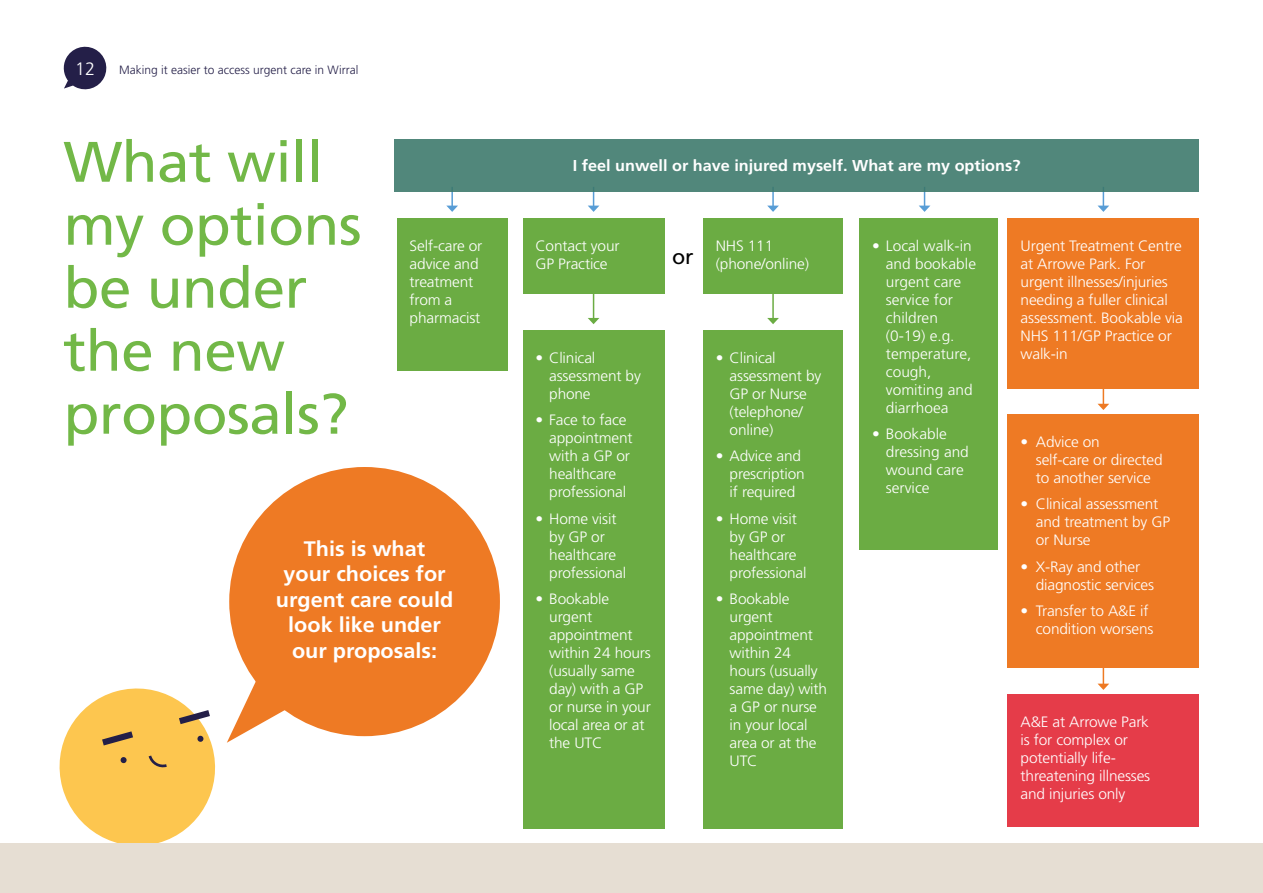
<style>
.page{position:relative;width:1263px;height:893px;background:#fff}
.page>*{position:absolute;margin:0;border:0;box-sizing:border-box;transform-origin:0 0}
.t1{font:57px/63px "Frutiger LT Std";letter-spacing:-.01em;color:#72b847}
.t2{font:700 21px/25.5px "Frutiger LT Std";color:#fff;text-align:center}
.t3{font:21px "Frutiger LT Std";color:#000}
.t4{font:300 18px "Frutiger LT Std";color:#fff}
.t5{font:700 15.75px "Frutiger LT Std";color:#fff}
.t6{font:300 15px/18px "Frutiger LT Std";letter-spacing:-.01em;color:#fff}
.t7{font:300 12px "Frutiger LT Std";color:#241f48}
</style>
<div class="page">
<div style="left:397px;top:218px;width:110px;height:153px;background:#6bac43"></div>
<svg style="left:446px;top:191px;width:12px;height:21px"></svg>
<div style="left:523px;top:330px;width:141px;height:499px;background:#6bac43"></div>
<div style="left:523px;top:218px;width:141px;height:75px;background:#6bac43"></div>
<svg style="left:588px;top:191px;width:11px;height:21px"></svg>
<hr style="left:593px;top:289px;width:1px;height:30px;background:#6bac43">
<svg style="left:588px;top:318px;width:11px;height:6px"></svg>
<div style="left:703px;top:330px;width:140px;height:499px;background:#6bac43"></div>
<div style="left:703px;top:218px;width:140px;height:75px;background:#6bac43"></div>
<hr style="left:772px;top:289px;width:2px;height:30px;background:#6bac43">
<svg style="left:767px;top:318px;width:12px;height:6px"></svg>
<svg style="left:767px;top:191px;width:12px;height:21px"></svg>
<svg style="left:919px;top:191px;width:11px;height:21px"></svg>
<div style="left:1008px;top:414px;width:191px;height:253px;background:#ee7a24"></div>
<div style="left:1008px;top:218px;width:191px;height:170px;background:#ee7a24"></div>
<div style="left:1008px;top:694px;width:191px;height:133px;background:#e53c49"></div>
<svg style="left:1097px;top:191px;width:12px;height:21px"></svg>
<hr style="left:1103px;top:373px;width:1px;height:31px;background:#ee7a24">
<svg style="left:1098px;top:404px;width:11px;height:6px"></svg>
<hr style="left:1103px;top:653px;width:1px;height:31px;background:#ee7a24">
<svg style="left:1098px;top:684px;width:11px;height:6px"></svg>
<div style="left:229px;top:467px;width:271px;height:269px;background:#ee7a24;border-radius:50%"></div>
<svg style="left:51px;top:680px;width:263px;height:164px"></svg>
<div style="left:120px;top:757px;width:7px;height:6px;background:#241f48;border-radius:3px"></div>
<div style="left:0;top:844px;width:1263px;height:49px;background:#e6ded3"></div>
<div style="left:394px;top:139px;width:805px;height:52px;background:#51877b"></div>
<div style="left:859px;top:218px;width:139px;height:332px;background:#6bac43"></div>
<svg style="left:63px;top:46px;width:44px;height:44px"></svg>
<p class="t4" style="left:75px;top:58px;width:22px">12</p>
<p class="t7" style="left:119px;top:63px;width:241px">Making it easier to access urgent care in Wirral</p>
<h1 class="t1" style="left:64px;top:131px;width:300px">What will my options be under the new proposals?</h1>
<p class="t6" style="left:410px;top:237px;width:74px">Self-care or advice and treatment from a pharmacist</p>
<h2 class="t2" style="left:276px;top:536px;width:179px">This is what<br>your choices for urgent care could look like under our proposals:</h2>
<p class="t5" style="left:573px;top:156px;width:449px">I feel unwell or have injured myself. What are my options?</p>
<p class="t6" style="left:535px;top:237px;width:86px">Contact your<br>GP Practice</p>
<h2 class="t3" style="left:672px;top:245px;width:23px">or</h2>
<p class="t6" style="left:716px;top:237px;width:95px">NHS 111 (phone/online)</p>
<p class="t6" style="left:549px;top:349px;width:93px;text-indent:-14px">• Clinical assessment by phone</p>
<p class="t6" style="left:549px;top:411px;width:85px;text-indent:-14px">• Face to face appointment with a GP or healthcare professional</p>
<p class="t6" style="left:549px;top:510px;width:79px;text-indent:-14px">• Home visit by GP or healthcare professional</p>
<p class="t6" style="left:549px;top:590px;width:103px;text-indent:-14px">• Bookable urgent appointment within 24 hours (usually same day) with a GP or nurse in your local area or at the UTC</p>
<p class="t6" style="left:730px;top:349px;width:93px;text-indent:-14px">• Clinical assessment by<br>GP or Nurse (telephone/ online)</p>
<p class="t6" style="left:730px;top:447px;width:77px;text-indent:-14px">• Advice and prescription if required</p>
<p class="t6" style="left:730px;top:510px;width:79px;text-indent:-14px">• Home visit by GP or healthcare professional</p>
<p class="t6" style="left:730px;top:590px;width:99px;text-indent:-14px">• Bookable urgent appointment within 24 hours (usually same day) with a GP or nurse in your local area or at the<br>UTC</p>
<p class="t6" style="left:886px;top:237px;width:92px;text-indent:-14px">• Local walk-in and bookable urgent care service for children (0-19) e.g. temperature, cough, vomiting and diarrhoea</p>
<p class="t6" style="left:886px;top:425px;width:85px;text-indent:-14px">• Bookable dressing and wound care service</p>
<p class="t6" style="left:1020px;top:237px;width:164px">Urgent Treatment Centre at Arrowe Park. For urgent illnesses/injuries needing a fuller clinical assessment. Bookable via<br>NHS 111/GP Practice or walk-in</p>
<p class="t6" style="left:1036px;top:433px;width:128px;text-indent:-15px">• Advice on<br>self-care or directed to another service</p>
<p class="t6" style="left:1036px;top:495px;width:136px;text-indent:-15px">• Clinical assessment and treatment by GP or Nurse</p>
<p class="t6" style="left:1036px;top:558px;width:120px;text-indent:-15px">• X-Ray and other diagnostic services</p>
<p class="t6" style="left:1036px;top:602px;width:119px;text-indent:-15px">• Transfer to A&amp;E if condition worsens</p>
<p class="t6" style="left:1020px;top:713px;width:131px">A&amp;E at Arrowe Park is for complex or potentially life&shy;threatening illnesses and injuries only</p>
</div>
